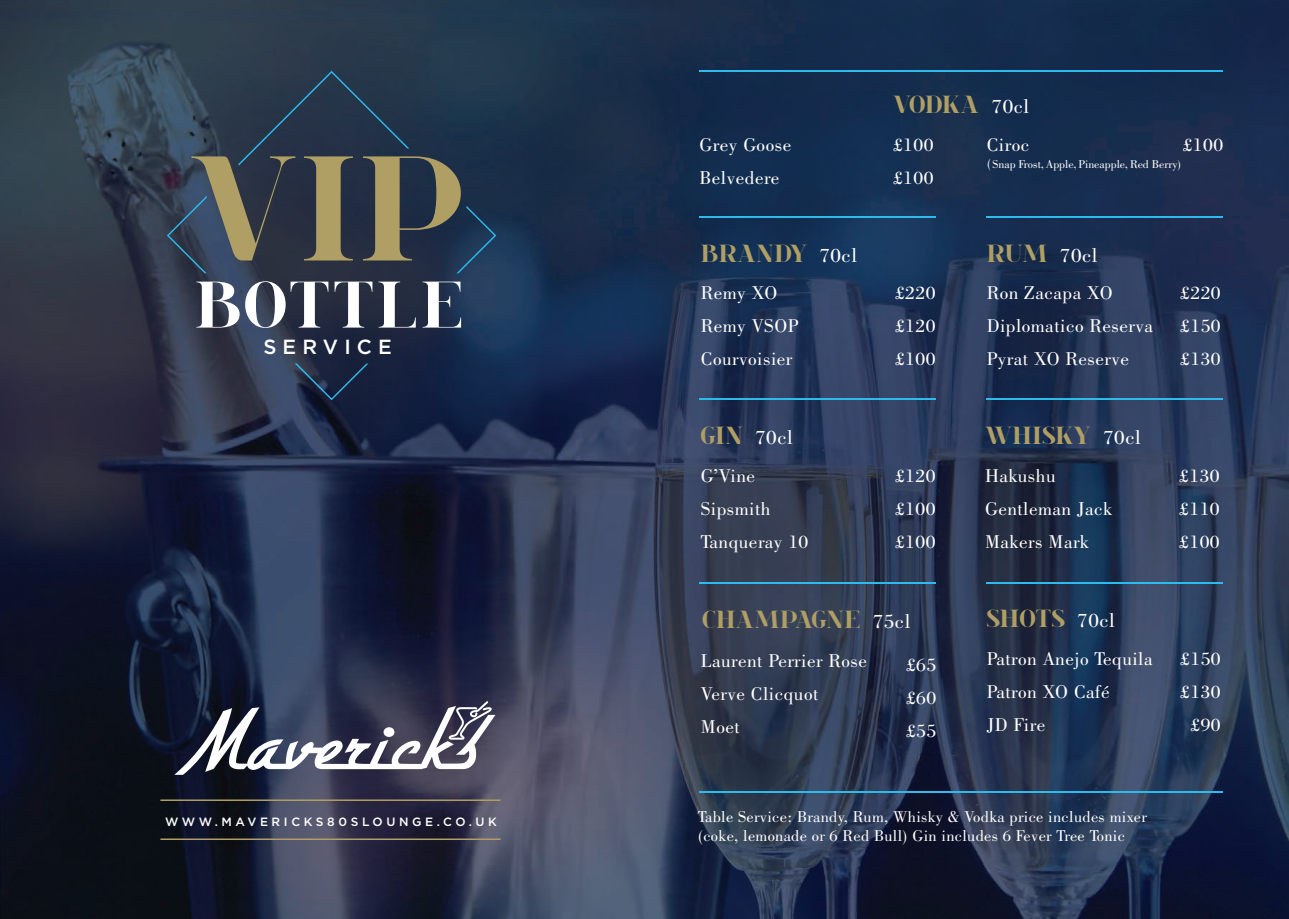
<style>
.page{position:relative;width:1289px;height:919px;background:#fff}
.page>*{position:absolute;margin:0;border:0;box-sizing:border-box;transform-origin:0 0}
.t1{font:700 69.15px "spinwerad";letter-spacing:.05em;color:#fff}
.t2{font:700 26.1px "spinwerad";letter-spacing:.025em;color:#b09f64}
.t3{font:21px "Bodoni BT";letter-spacing:.025em;color:#fff}
.t4{font:500 20.4px "Gotham";letter-spacing:.3em;color:#fff}
.t5{font:19.5px/33px "Bodoni BT";letter-spacing:.025em;color:#fff}
.t6{font:16.5px/19.5px "Bodoni BT";letter-spacing:.02em;color:#fff}
.t7{font:12px "Bodoni BT";color:#fff}
.t8{font:500 12px "Gotham";letter-spacing:.3em;color:#fff}
.s1{font-family:"Bodoni BT";font-weight:400;font-size:21px;color:#fff}
.s2{font-family:"Bodoni BE";font-weight:300}
.s3{font-family:"spinwerad";font-weight:700;font-size:26.1px;color:#b09f64}
</style>
<div class="page">
<img style="left:0;top:0;width:1288px;height:918px">
<svg style="left:174px;top:701px;width:321px;height:73px"></svg>
<hr style="left:160px;top:799px;width:340px;height:1px;background:#b09f64">
<hr style="left:160px;top:838px;width:340px;height:1px;background:#b09f64">
<svg style="left:295px;top:363px;width:73px;height:37px"></svg>
<svg style="left:167px;top:71px;width:329px;height:202px"></svg>
<hr style="left:699px;top:216px;width:237px;height:2px;background:#2dbbed">
<hr style="left:699px;top:70px;width:523px;height:2px;background:#2dbbed">
<hr style="left:699px;top:791px;width:523px;height:1px;background:#2dbbed">
<hr style="left:699px;top:398px;width:237px;height:1px;background:#2dbbed">
<hr style="left:986px;top:216px;width:236px;height:2px;background:#2dbbed">
<hr style="left:986px;top:398px;width:236px;height:1px;background:#2dbbed">
<hr style="left:986px;top:582px;width:236px;height:1px;background:#2dbbed">
<hr style="left:699px;top:582px;width:237px;height:1px;background:#2dbbed">
<h1 class="t1" style="left:195px;top:263px;width:269px">BOTTLE</h1>
<p class="t4" style="left:263px;top:340px;width:130px">SERVICE</p>
<p class="t8" style="left:165px;top:817px;width:333px">WWW.MAVERICKS80SLOUNGE.CO.UK</p>
<h2 class="t2" style="left:893px;top:89px;width:137px">VODKA <span class="s1">70cl</span></h2>
<p class="t5" style="left:699px;top:127px;width:93px">Grey Goose<br>Belvedere</p>
<p class="t5" style="left:893px;top:127px;width:42px">£100 £100</p>
<p class="t5" style="left:986px;top:127px;width:44px">Ciroc</p>
<p class="t5" style="left:1182px;top:127px;width:42px">£100</p>
<p class="t7" style="left:986px;top:156px;width:196px"><span class="s2">(</span> Snap Frost<span class="s2">,</span> Apple<span class="s2">,</span> Pineapple<span class="s2">,</span> Red Berry)</p>
<h2 class="t2" style="left:701px;top:238px;width:158px">BRANDY <span class="s1">70cl</span></h2>
<p class="t5" style="left:701px;top:275px;width:99px">Remy XO<br>Remy VSOP<br>Courvoisier</p>
<p class="t5" style="left:895px;top:275px;width:42px;text-align:justify">£220 £120 £100</p>
<p class="t3" style="left:701px;top:425px;width:93px"><span class="s3">GIN</span> 70cl</p>
<p class="t5" style="left:701px;top:459px;width:109px">G’Vine<br>Sipsmith<br>Tanqueray 10</p>
<p class="t5" style="left:895px;top:459px;width:42px;text-align:justify">£120 £100 £100</p>
<h2 class="t2" style="left:702px;top:604px;width:209px">CHAMPAGNE <span class="s1">75cl</span></h2>
<p class="t5" style="left:701px;top:644px;width:167px">Laurent Perrier Rose<br>Verve Clicquot<br>Moet</p>
<p class="t5" style="left:906px;top:648px;width:32px;text-align:justify">£65 £60 £55</p>
<p class="t3" style="left:986px;top:242px;width:112px"><span class="s3">RUM</span> 70cl</p>
<p class="t5" style="left:986px;top:275px;width:168px">Ron Zacapa XO<br>Diplomatico Reserva<br>Pyrat XO Reserve</p>
<p class="t5" style="left:1180px;top:275px;width:42px;text-align:justify">£220 £150 £130</p>
<h2 class="t2" style="left:985px;top:420px;width:157px">WHISKY <span class="s1">70cl</span></h2>
<p class="t5" style="left:985px;top:459px;width:129px">Hakushu<br>Gentleman Jack<br>Makers Mark</p>
<p class="t5" style="left:1179px;top:459px;width:42px;text-align:justify">£130 £110 £100</p>
<h2 class="t2" style="left:986px;top:602px;width:130px">SHOTS <span class="s1">70cl</span></h2>
<p class="t5" style="left:986px;top:641px;width:167px">Patron Anejo Tequila<br>Patron XO Café<br>JD Fire</p>
<p class="t5" style="left:1180px;top:641px;width:42px;text-align:center">£150 £130 £90</p>
<p class="t6" style="left:698px;top:806px;width:450px">Table Service: Brandy, Rum, Whisky &amp; Vodka price includes mixer (coke, lemonade or 6 Red Bull) Gin includes 6 Fever Tree Tonic</p>
</div>
